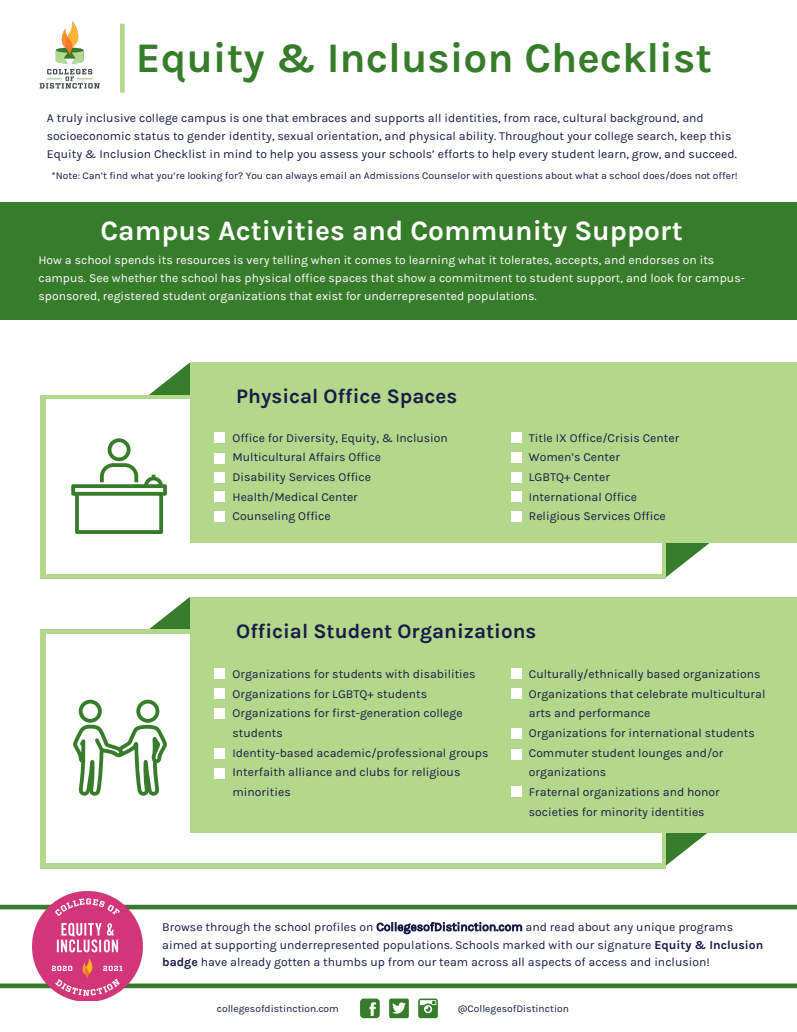
<style>
.page{position:relative;width:797px;height:1032px;background:#fff}
.page>*{position:absolute;margin:0;border:0;box-sizing:border-box;transform-origin:0 0}
.t1{font:700 42.12px "Karla";color:#377c2b}
.t2{font:700 28.12px "Karla";color:#fff}
.t3{font:700 20.62px "Karla";color:#181b47}
.t4{font:12.12px/19.6px "Karla";color:#181b47}
.t5{font:12.12px/17.8px "Karla";color:#fff}
.t6{font:10.25px "Karla";color:#181b47}
.s1{font-weight:700}
</style>
<div class="page">
<svg style="left:0;top:904px;width:796px;height:83px"></svg>
<svg style="left:665px;top:542px;width:95px;height:35px"></svg>
<div style="left:40px;top:394px;width:625px;height:184px;background:linear-gradient(to right,#b3d88a,#b4d88c)"></div>
<div style="left:0;top:202px;width:796px;height:117px;background:#377c2b"></div>
<div style="left:46px;top:399px;width:614px;height:174px;background:#fff"></div>
<div style="left:190px;top:363px;width:606px;height:179px;background:#b3d88b"></div>
<svg style="left:665px;top:832px;width:93px;height:35px"></svg>
<svg style="left:149px;top:597px;width:41px;height:32px"></svg>
<div style="left:40px;top:629px;width:625px;height:238px;background:linear-gradient(to right,#b3d88a,#b4d88c)"></div>
<div style="left:46px;top:633px;width:614px;height:229px;background:#fff"></div>
<div style="left:190px;top:597px;width:606px;height:235px;background:#b3d88b"></div>
<img style="left:33px;top:891px;width:109px;height:109px">
<img style="left:39px;top:21px;width:61px;height:68px">
<div style="left:120px;top:23px;width:5px;height:70px;background:#b3d88b"></div>
<svg style="left:71px;top:363px;width:154px;height:170px"></svg>
<svg style="left:73px;top:699px;width:94px;height:96px"></svg>
<div style="left:215px;top:432px;width:10px;height:10px;background:#fff"></div>
<div style="left:215px;top:452px;width:10px;height:11px;background:#fff"></div>
<div style="left:215px;top:472px;width:10px;height:10px;background:#fff"></div>
<div style="left:215px;top:491px;width:10px;height:10px;background:#fff"></div>
<div style="left:215px;top:511px;width:10px;height:10px;background:#fff"></div>
<div style="left:511px;top:432px;width:10px;height:10px;background:#fff"></div>
<div style="left:511px;top:452px;width:10px;height:10px;background:#fff"></div>
<div style="left:511px;top:472px;width:10px;height:10px;background:#fff"></div>
<div style="left:511px;top:491px;width:10px;height:10px;background:#fff"></div>
<div style="left:511px;top:511px;width:10px;height:10px;background:#fff"></div>
<div style="left:215px;top:668px;width:10px;height:10px;background:#fff"></div>
<div style="left:215px;top:688px;width:10px;height:10px;background:#fff"></div>
<div style="left:215px;top:708px;width:10px;height:10px;background:#fff"></div>
<div style="left:215px;top:748px;width:10px;height:10px;background:#fff"></div>
<div style="left:215px;top:767px;width:10px;height:11px;background:#fff"></div>
<div style="left:511px;top:668px;width:10px;height:10px;background:#fff"></div>
<div style="left:511px;top:688px;width:10px;height:10px;background:#fff"></div>
<div style="left:511px;top:728px;width:10px;height:10px;background:#fff"></div>
<div style="left:511px;top:748px;width:10px;height:11px;background:#fff"></div>
<div style="left:511px;top:786px;width:10px;height:10px;background:#fff"></div>
<svg style="left:389px;top:998px;width:19px;height:19px"></svg>
<svg style="left:360px;top:998px;width:19px;height:19px"></svg>
<svg style="left:418px;top:998px;width:19px;height:19px"></svg>
<h1 class="t1" style="left:136px;top:34px;width:577px">Equity &amp; Inclusion Checklist</h1>
<p class="t4" style="left:47px;top:109px;width:691px;line-height:17.8px">A truly inclusive college campus is one that embraces and supports all identities, from race, cultural background, and socioeconomic status to gender identity, sexual orientation, and physical ability. Throughout your college search, keep this<br>Equity &amp; Inclusion Checklist in mind to help you assess your schools’ efforts to help every student learn, grow, and succeed.</p>
<p class="t6" style="left:52px;top:170px;width:687px">*Note: Can’t find what you’re looking for? You can always email an Admissions Counselor with questions about what a school does/does not offer!</p>
<h2 class="t2" style="left:100px;top:214px;width:583px">Campus Activities and Community Support</h2>
<p class="t5" style="left:38px;top:251px;width:707px">How a school spends its resources is very telling when it comes to learning what it tolerates, accepts, and endorses on its campus. See whether the school has physical office spaces that show a commitment to student support, and look for campus&shy;sponsored, registered student organizations that exist for underrepresented populations.</p>
<h3 class="t3" style="left:236px;top:384px;width:222px">Physical Office Spaces</h3>
<p class="t4" style="left:232px;top:428px;width:217px">Office for Diversity, Equity, &amp; Inclusion<br>Multicultural Affairs Office<br>Disability Services Office<br>Health/Medical Center<br>Counseling Office</p>
<p class="t4" style="left:528px;top:428px;width:152px">Title IX Office/Crisis Center<br>Women’s Center<br>LGBTQ+ Center<br>International Office<br>Religious Services Office</p>
<h3 class="t3" style="left:236px;top:619px;width:301px">Official Student Organizations</h3>
<p class="t4" style="left:232px;top:664px;width:257px">Organizations for students with disabilities Organizations for LGBTQ+ students Organizations for first-generation college students<br>Identity-based academic/professional groups Interfaith alliance and clubs for religious minorities</p>
<p class="t4" style="left:528px;top:664px;width:238px">Culturally/ethnically based organizations Organizations that celebrate multicultural arts and performance<br>Organizations for international students Commuter student lounges and/or organizations<br>Fraternal organizations and honor societies for minority identities</p>
<p class="t4" style="left:162px;top:917px;width:602px;line-height:17.8px">Browse through the school profiles on CollegesofDistinction.com and read about any unique programs aimed at supporting underrepresented populations. Schools marked with our signature <span class="s1">Equity &amp; Inclusion badge</span> have already gotten a thumbs up from our team across all aspects of access and inclusion!</p>
<p class="t6" style="left:217px;top:1002px;width:124px">collegesofdistinction.com</p>
<p class="t6" style="left:457px;top:1002px;width:113px">@CollegesofDistinction</p>
</div>
